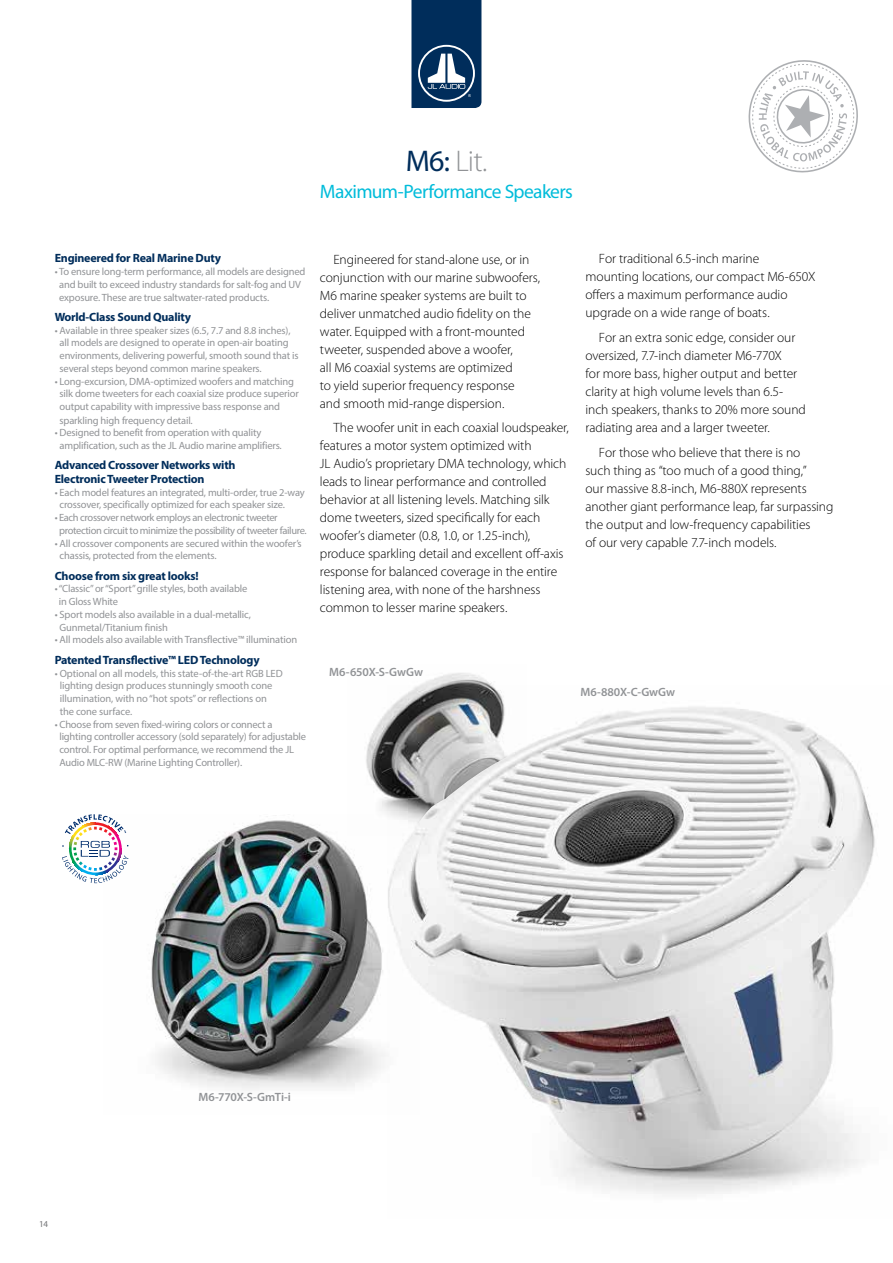
<style>
.page{position:relative;width:893px;height:1263px;background:#fff}
.page>*{position:absolute;margin:0;border:0;box-sizing:border-box;transform-origin:0 0}
.t1{font:300 30px "Myriad Pro";color:#919396}
.t2{font:19.5px "Myriad Pro";letter-spacing:-.03em;color:#00bcda}
.t3{font:300 13.5px/18px "Myriad Pro";letter-spacing:-.005em;color:#000}
.t4{font:700 12px/13.5px "Myriad Pro";letter-spacing:-.02em;color:#002d5b}
.t5{font:600 12px "Myriad Pro";letter-spacing:-.01em;color:#919396}
.t6{font:10.5px/12.8px "Myriad Pro";letter-spacing:-.015em;color:#919396}
.t7{font:10.5px/12.8px "Myriad Pro";letter-spacing:-.035em;color:#919396}
.t8{font:9px "Myriad Pro";color:#717275}
.s1{font-weight:400;color:#002d5b}
</style>
<div class="page">
<img style="left:366px;top:673px;width:126px;height:141px">
<img style="left:152px;top:821px;width:229px;height:251px">
<img style="left:388px;top:685px;width:457px;height:509px">
<img style="left:388px;top:726px;width:487px;height:443px">
<svg style="left:748px;top:60px;width:110px;height:113px"></svg>
<svg style="left:411px;top:0;width:70px;height:108px;background:#214870"></svg>
<img style="left:62px;top:814px;width:67px;height:69px">
<h1 class="t1" style="left:406px;top:143px;width:83px"><span class="s1">M6:</span> Lit.</h1>
<h2 class="t2" style="left:320px;top:179px;width:255px">Maximum-Performance Speakers</h2>
<p class="t4" style="left:55px;top:251px;width:168px">Engineered for Real Marine Duty</p>
<p class="t6" style="left:59px;top:265px;width:248px;text-indent:-4px">• To ensure long-term performance, all models are designed and built to exceed industry standards for salt-fog and UV exposure. These are true saltwater-rated products.</p>
<p class="t4" style="left:55px;top:310px;width:138px">World-Class Sound Quality</p>
<p class="t6" style="left:60px;top:324px;width:240px;text-indent:-5px">• Available in three speaker sizes (6.5, 7.7 and 8.8 inches), all models are designed to operate in open-air boating environments, delivering powerful, smooth sound that is several steps beyond common marine speakers.</p>
<p class="t6" style="left:60px;top:374px;width:241px;text-indent:-5px">• Long-excursion, DMA-optimized woofers and matching silk dome tweeters for each coaxial size produce superior output capability with impressive bass response and sparkling high frequency detail.</p>
<p class="t6" style="left:60px;top:426px;width:224px;text-indent:-5px">• Designed to benefit from operation with quality amplification, such as the JL Audio marine amplifiers.</p>
<p class="t4" style="left:55px;top:458px;width:182px">Advanced Crossover Networks with<br>Electronic Tweeter Protection</p>
<p class="t6" style="left:60px;top:486px;width:247px;text-indent:-5px">• Each model features an integrated, multi-order, true 2-way crossover, specifically optimized for each speaker size.</p>
<p class="t7" style="left:59px;top:511px;width:249px;text-indent:-4px">• Each crossover network employs an electronic tweeter protection circuit to minimize the possibility of tweeter failure.</p>
<p class="t6" style="left:60px;top:537px;width:244px;text-indent:-5px">• All crossover components are secured within the woofer’s chassis, protected from the elements.</p>
<p class="t4" style="left:55px;top:568px;width:145px">Choose from six great looks!</p>
<p class="t6" style="left:59px;top:582px;width:190px;text-indent:-4px">• “Classic” or “Sport” grille styles, both available in Gloss White</p>
<p class="t6" style="left:60px;top:608px;width:193px;text-indent:-5px">• Sport models also available in a dual-metallic,<br>Gunmetal/Titanium finish</p>
<p class="t6" style="left:55px;top:633px;width:244px">• All models also available with Transflective™ illumination</p>
<p class="t4" style="left:55px;top:652px;width:206px">Patented Transflective™ LED Technology</p>
<p class="t6" style="left:60px;top:666px;width:224px;text-indent:-5px">• Optional on all models, this state-of-the-art RGB LED lighting design produces stunningly smooth cone illumination, with no “hot spots” or reflections on the cone surface.</p>
<p class="t6" style="left:59px;top:717px;width:248px;text-indent:-5px">• Choose from seven fixed-wiring colors or connect a lighting controller accessory (sold separately) for adjustable control. For optimal performance, we recommend the JL Audio MLC-RW (Marine Lighting Controller).</p>
<p class="t3" style="left:320px;top:250px;width:222px;text-indent:14px">Engineered for stand-alone use, or in conjunction with our marine subwoofers, M6 marine speaker systems are built to deliver unmatched audio fidelity on the water. Equipped with a front-mounted tweeter, suspended above a woofer,<br>all M6 coaxial systems are optimized<br>to yield superior frequency response<br>and smooth mid-range dispersion.</p>
<p class="t3" style="left:320px;top:419px;width:250px;text-indent:14px">The woofer unit in each coaxial loudspeaker, features a motor system optimized with<br>JL Audio’s proprietary DMA technology, which leads to linear performance and controlled behavior at all listening levels. Matching silk dome tweeters, sized specifically for each woofer’s diameter (0.8, 1.0, or 1.25-inch), produce sparkling detail and excellent off-axis response for balanced coverage in the entire listening area, with none of the harshness common to lesser marine speakers.</p>
<p class="t3" style="left:585px;top:250px;width:232px;text-indent:14px">For traditional 6.5-inch marine mounting locations, our compact M6-650X offers a maximum performance audio upgrade on a wide range of boats.</p>
<p class="t3" style="left:585px;top:329px;width:222px;text-indent:14px">For an extra sonic edge, consider our oversized, 7.7-inch diameter M6-770X<br>for more bass, higher output and better clarity at high volume levels than 6.5- inch speakers, thanks to 20% more sound radiating area and a larger tweeter.</p>
<p class="t3" style="left:585px;top:443px;width:250px;text-indent:14px">For those who believe that there is no<br>such thing as “too much of a good thing,”<br>our massive 8.8-inch, M6-880X represents another giant performance leap, far surpassing the output and low-frequency capabilities<br>of our very capable 7.7-inch models.</p>
<p class="t5" style="left:329px;top:664px;width:95px">M6-650X-S-GwGw</p>
<p class="t5" style="left:580px;top:684px;width:96px">M6-880X-C-GwGw</p>
<p class="t8" style="left:39px;top:1218px;width:11px">14</p>
<p class="t5" style="left:198px;top:1089px;width:94px">M6-770X-S-GmTi-i</p>
</div>
